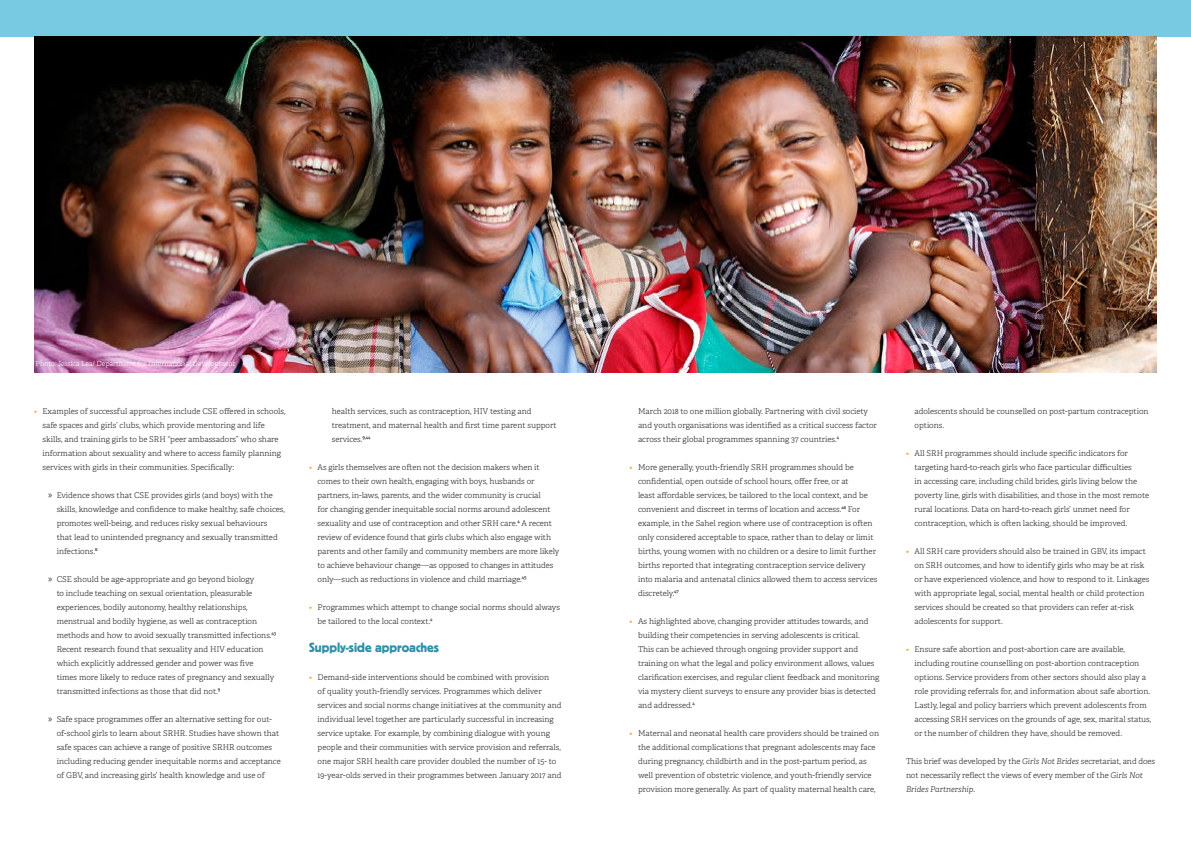
<style>
.page{position:relative;width:1191px;height:842px;background:#fff}
.page>*{position:absolute;margin:0;border:0;box-sizing:border-box;transform-origin:0 0}
.t1{font:14px "Platz";letter-spacing:.005em;color:#2e92a6}
.t2{font:300 8px/14px "Adelle";color:#343434}
.t3{font:300 7px "Adelle";letter-spacing:-.005em;color:#fff}
.s1{color:#f7a820}
.s2{font-family:"Myriad Pro";font-weight:400;font-size:10px}
.s3{font-style:italic}
</style>
<div class="page">
<div style="left:0;top:0;width:1191px;height:37px;background:#78cae3"></div>
<img style="left:34px;top:37px;width:1122px;height:335px">
<p class="t3" style="left:36px;top:359px;width:202px">Photo: Jessica Lea/ Department for International Development</p>
<p class="t2" style="left:43px;top:404px;width:244px;text-indent:-9px"><span class="s1">•</span> Examples of successful approaches include CSE offered in schools, safe spaces and girls’ clubs, which provide mentoring and life skills, and training girls to be SRH “peer ambassadors” who share information about sexuality and where to access family planning services with girls in their communities. Specifically:</p>
<p class="t2" style="left:57px;top:488px;width:229px;text-indent:-9px"><span class="s2">»</span> Evidence shows that CSE provides girls (and boys) with the skills, knowledge and confidence to make healthy, safe choices, promotes well-being, and reduces risky sexual behaviours that lead to unintended pregnancy and sexually transmitted infections.<sup>6</sup></p>
<p class="t2" style="left:57px;top:572px;width:221px;text-indent:-9px"><span class="s2">»</span> CSE should be age-appropriate and go beyond biology<br>to include teaching on sexual orientation, pleasurable experiences, bodily autonomy, healthy relationships, menstrual and bodily hygiene, as well as contraception methods and how to avoid sexually transmitted infections.<sup>43<br></sup>Recent research found that sexuality and HIV education which explicitly addressed gender and power was five<br>times more likely to reduce rates of pregnancy and sexually transmitted infections as those that did not.<sup>9</sup></p>
<p class="t2" style="left:57px;top:712px;width:225px;text-indent:-9px"><span class="s2">»</span> Safe space programmes offer an alternative setting for out&shy;of-school girls to learn about SRHR. Studies have shown that safe spaces can achieve a range of positive SRHR outcomes including reducing gender inequitable norms and acceptance of GBV, and increasing girls’ health knowledge and use of</p>
<p class="t2" style="left:332px;top:404px;width:226px">health services, such as contraception, HIV testing and treatment, and maternal health and first time parent support services.<sup>9,44</sup></p>
<p class="t2" style="left:317px;top:460px;width:243px;text-indent:-9px"><span class="s1">•</span> As girls themselves are often not the decision makers when it comes to their own health, engaging with boys, husbands or partners, in-laws, parents, and the wider community is crucial<br>for changing gender inequitable social norms around adolescent sexuality and use of contraception and other SRH care.<sup>4</sup> A recent review of evidence found that girls clubs which also engage with parents and other family and community members are more likely to achieve behaviour change—as opposed to changes in attitudes only—such as reductions in violence and child marriage.<sup>45</sup></p>
<p class="t2" style="left:317px;top:600px;width:244px;text-indent:-9px"><span class="s1">•</span> Programmes which attempt to change social norms should always be tailored to the local context.<sup>4</sup></p>
<h1 class="t1" style="left:309px;top:640px;width:131px">Supply-side approaches</h1>
<p class="t2" style="left:317px;top:670px;width:245px;text-indent:-9px"><span class="s1">•</span> Demand-side interventions should be combined with provision<br>of quality youth-friendly services. Programmes which deliver services and social norms change initiatives at the community and individual level together are particularly successful in increasing service uptake. For example, by combining dialogue with young people and their communities with service provision and referrals, one major SRH health care provider doubled the number of 15- to 19-year-olds served in their programmes between January 2017 and</p>
<p class="t2" style="left:638px;top:404px;width:240px">March 2018 to one million globally. Partnering with civil society and youth organisations was identified as a critical success factor across their global programmes spanning 37 countries.<sup>4</sup></p>
<p class="t2" style="left:638px;top:460px;width:241px;text-indent:-9px"><span class="s1">•</span> More generally, youth-friendly SRH programmes should be confidential, open outside of school hours, offer free, or at<br>least affordable services, be tailored to the local context, and be convenient and discreet in terms of location and access.<sup>46</sup> For example, in the Sahel region where use of contraception is often only considered acceptable to space, rather than to delay or limit births, young women with no children or a desire to limit further births reported that integrating contraception service delivery into malaria and antenatal clinics allowed them to access services discretely.<sup>47</sup></p>
<p class="t2" style="left:638px;top:614px;width:243px;text-indent:-9px"><span class="s1">•</span> As highlighted above, changing provider attitudes towards, and building their competencies in serving adolescents is critical.<br>This can be achieved through ongoing provider support and training on what the legal and policy environment allows, values clarification exercises, and regular client feedback and monitoring via mystery client surveys to ensure any provider bias is detected and addressed.<sup>4</sup></p>
<p class="t2" style="left:638px;top:726px;width:242px;text-indent:-9px"><span class="s1">•</span> Maternal and neonatal health care providers should be trained on the additional complications that pregnant adolescents may face during pregnancy, childbirth and in the post-partum period, as well prevention of obstetric violence, and youth-friendly service provision more generally. As part of quality maternal health care,</p>
<p class="t2" style="left:914px;top:404px;width:236px">adolescents should be counselled on post-partum contraception options.</p>
<p class="t2" style="left:914px;top:446px;width:236px;text-indent:-9px"><span class="s1">•</span> All SRH programmes should include specific indicators for targeting hard-to-reach girls who face particular difficulties<br>in accessing care, including child brides, girls living below the poverty line, girls with disabilities, and those in the most remote rural locations. Data on hard-to-reach girls’ unmet need for contraception, which is often lacking, should be improved.</p>
<p class="t2" style="left:914px;top:544px;width:236px;text-indent:-9px"><span class="s1">•</span> All SRH care providers should also be trained in GBV, its impact on SRH outcomes, and how to identify girls who may be at risk or have experienced violence, and how to respond to it. Linkages with appropriate legal, social, mental health or child protection services should be created so that providers can refer at-risk adolescents for support.</p>
<p class="t2" style="left:914px;top:642px;width:238px;text-indent:-9px"><span class="s1">•</span> Ensure safe abortion and post-abortion care are available, including routine counselling on post-abortion contraception options. Service providers from other sectors should also play a role providing referrals for, and information about safe abortion.<br>Lastly, legal and policy barriers which prevent adolescents from accessing SRH services on the grounds of age, sex, marital status, or the number of children they have, should be removed.</p>
<p class="t2" style="left:906px;top:754px;width:251px">This brief was developed by the <span class="s3">Girls Not Brides</span> secretariat, and does not necessarily reflect the views of every member of the <span class="s3">Girls Not<br>Brides Partnership</span>.</p>
</div>
